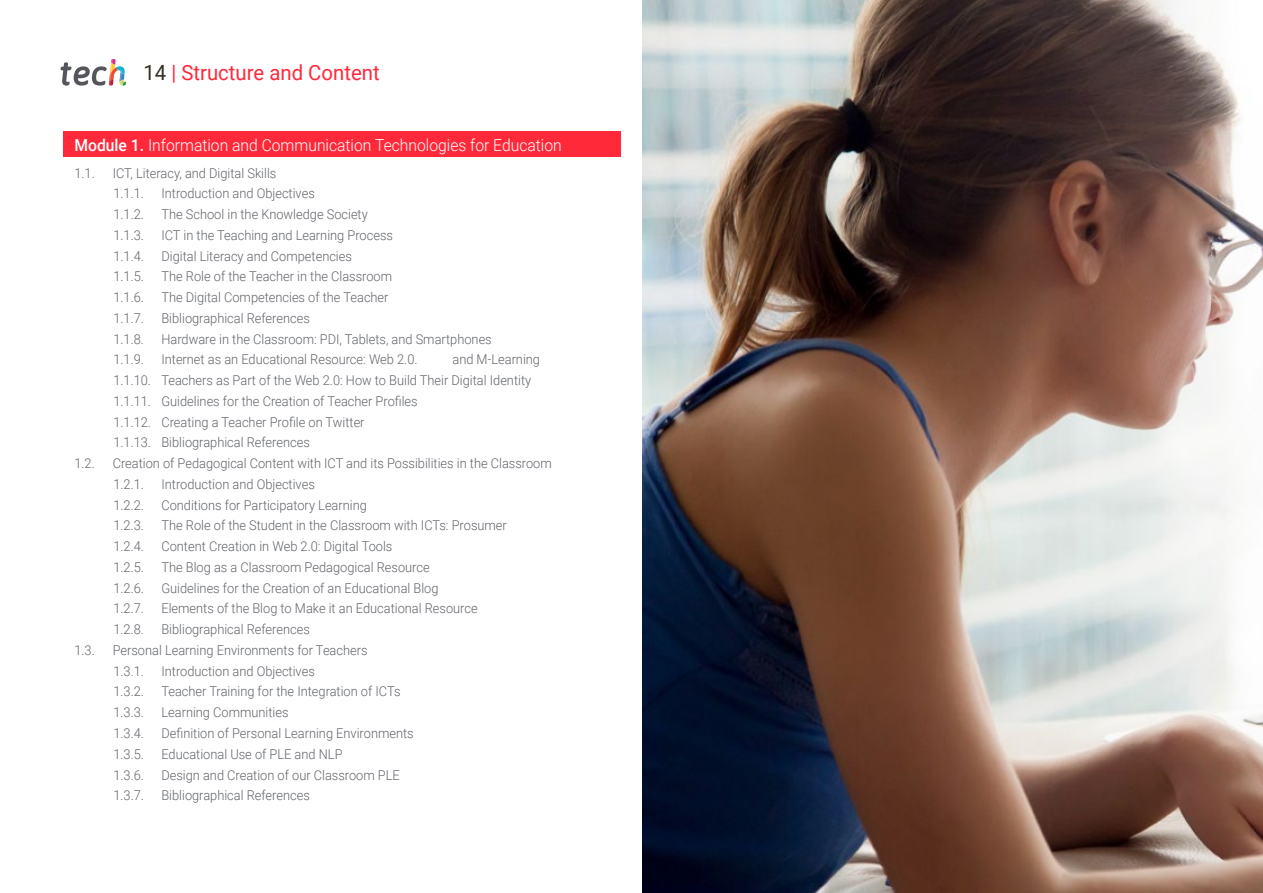
<style>
.page{position:relative;width:1263px;height:893px;background:#fff}
.page>*{position:absolute;margin:0;border:0;box-sizing:border-box;transform-origin:0 0}
.t1{font:21px "Roboto";color:#ff293a}
.t2{font:300 16.5px "Roboto";color:#fff;scale:.95 1}
.t3{font:300 13.5px/20.7px "Roboto";color:#61646a;scale:.95 1}
.s1{color:#312e20}
.s2{font-weight:500}
</style>
<div class="page">
<div style="left:64px;top:132px;width:557px;height:25px;background:#ff293a"></div>
<img style="left:642px;top:0;width:621px;height:893px">
<svg style="left:61px;top:59px;width:65px;height:27px"></svg>
<h1 class="t1" style="left:144px;top:57px;width:238px"><span class="s1">14</span> | Structure and Content</h1>
<p class="t2" style="left:74px;top:133px;width:514px"><span class="s2">Module 1.</span> Information and Communication Technologies for Education</p>
<p class="t3" style="left:74px;top:162px;width:23px">1.1.</p>
<p class="t3" style="left:113px;top:162px;width:174px">ICT, Literacy, and Digital Skills<br>1.1.1.</p>
<p class="t3" style="left:161px;top:183px;width:163px">Introduction and Objectives</p>
<p class="t3" style="left:113px;top:204px;width:34px">1.1.2.</p>
<p class="t3" style="left:161px;top:204px;width:219px">The School in the Knowledge Society</p>
<p class="t3" style="left:113px;top:224px;width:34px">1.1.3.</p>
<p class="t3" style="left:161px;top:224px;width:245px">ICT in the Teaching and Learning Process</p>
<p class="t3" style="left:113px;top:245px;width:34px">1.1.4.</p>
<p class="t3" style="left:161px;top:245px;width:202px">Digital Literacy and Competencies</p>
<p class="t3" style="left:113px;top:266px;width:34px">1.1.5.</p>
<p class="t3" style="left:161px;top:266px;width:244px">The Role of the Teacher in the Classroom</p>
<p class="t3" style="left:113px;top:287px;width:34px">1.1.6.</p>
<p class="t3" style="left:161px;top:287px;width:241px">The Digital Competencies of the Teacher</p>
<p class="t3" style="left:113px;top:307px;width:34px">1.1.7.</p>
<p class="t3" style="left:161px;top:307px;width:158px">Bibliographical References</p>
<p class="t3" style="left:113px;top:328px;width:34px">1.1.8.</p>
<p class="t3" style="left:161px;top:328px;width:349px">Hardware in the Classroom: PDI, Tablets, and Smartphones</p>
<p class="t3" style="left:113px;top:349px;width:34px">1.1.9.</p>
<p class="t3" style="left:161px;top:349px;width:271px">Internet as an Educational Resource: Web 2.0.</p>
<p class="t3" style="left:113px;top:349px;width:451px;text-indent:339px">and M-Learning 1.1.10. Teachers as Part of the Web 2.0: How to Build Their Digital Identity 1.1.11. Guidelines for the Creation of Teacher Profiles<br>1.1.12. Creating a Teacher Profile on Twitter<br>1.1.13. Bibliographical References</p>
<p class="t3" style="left:74px;top:453px;width:23px">1.2.</p>
<p class="t3" style="left:113px;top:453px;width:464px">Creation of Pedagogical Content with ICT and its Possibilities in the Classroom<br>1.2.1.</p>
<p class="t3" style="left:161px;top:473px;width:163px">Introduction and Objectives</p>
<p class="t3" style="left:113px;top:494px;width:34px">1.2.2.</p>
<p class="t3" style="left:161px;top:494px;width:218px">Conditions for Participatory Learning</p>
<p class="t3" style="left:113px;top:515px;width:34px">1.2.3.</p>
<p class="t3" style="left:161px;top:515px;width:365px">The Role of the Student in the Classroom with ICTs: Prosumer</p>
<p class="t3" style="left:113px;top:536px;width:34px">1.2.4.</p>
<p class="t3" style="left:161px;top:536px;width:245px">Content Creation in Web 2.0: Digital Tools</p>
<p class="t3" style="left:113px;top:556px;width:34px">1.2.5.</p>
<p class="t3" style="left:161px;top:556px;width:284px">The Blog as a Classroom Pedagogical Resource</p>
<p class="t3" style="left:113px;top:577px;width:34px">1.2.6.</p>
<p class="t3" style="left:161px;top:577px;width:293px">Guidelines for the Creation of an Educational Blog</p>
<p class="t3" style="left:113px;top:598px;width:34px">1.2.7.</p>
<p class="t3" style="left:161px;top:598px;width:334px">Elements of the Blog to Make it an Educational Resource</p>
<p class="t3" style="left:113px;top:619px;width:34px">1.2.8.</p>
<p class="t3" style="left:161px;top:619px;width:158px">Bibliographical References</p>
<p class="t3" style="left:74px;top:639px;width:23px">1.3.</p>
<p class="t3" style="left:113px;top:639px;width:270px">Personal Learning Environments for Teachers<br>1.3.1.</p>
<p class="t3" style="left:161px;top:660px;width:163px">Introduction and Objectives</p>
<p class="t3" style="left:113px;top:681px;width:34px">1.3.2.</p>
<p class="t3" style="left:161px;top:681px;width:253px">Teacher Training for the Integration of ICTs</p>
<p class="t3" style="left:113px;top:702px;width:34px">1.3.3.</p>
<p class="t3" style="left:161px;top:702px;width:135px">Learning Communities</p>
<p class="t3" style="left:113px;top:722px;width:34px">1.3.4.</p>
<p class="t3" style="left:161px;top:722px;width:267px">Definition of Personal Learning Environments</p>
<p class="t3" style="left:113px;top:743px;width:34px">1.3.5.</p>
<p class="t3" style="left:161px;top:743px;width:192px">Educational Use of PLE and NLP</p>
<p class="t3" style="left:113px;top:764px;width:34px">1.3.6.</p>
<p class="t3" style="left:161px;top:764px;width:252px">Design and Creation of our Classroom PLE</p>
<p class="t3" style="left:113px;top:785px;width:34px">1.3.7.</p>
<p class="t3" style="left:161px;top:785px;width:158px">Bibliographical References</p>
</div>
